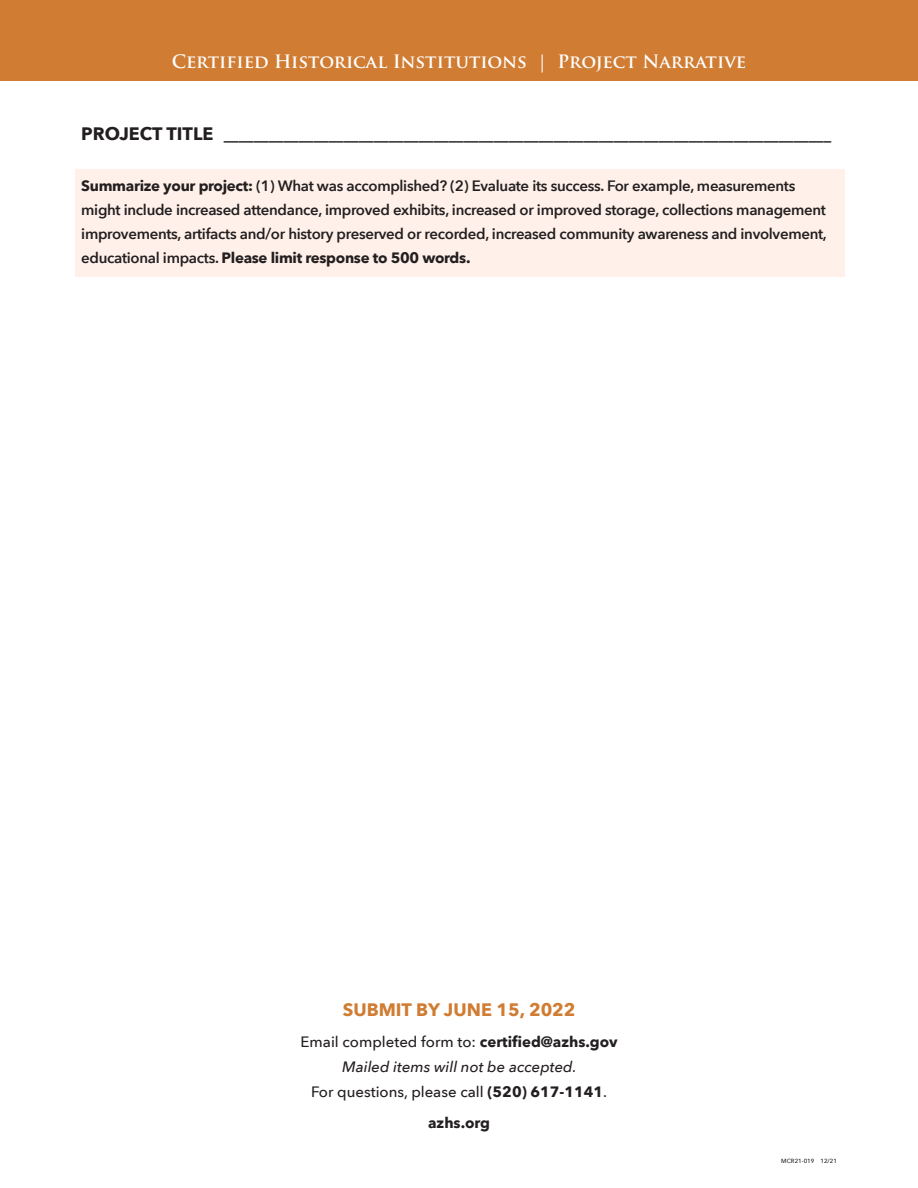
<style>
.page{position:relative;width:918px;height:1188px;background:#fff}
.page>*{position:absolute;margin:0;border:0;box-sizing:border-box;transform-origin:0 0}
.headline{font:700 18px "Trajan Pro";color:#fff}
.subhead{font:700 18px "Avenir Next LT Pro";color:#d07c32}
.text_demi{font:600 15px/24px "Avenir Next LT Pro";letter-spacing:-.02em;color:#231f20}
.text_med_w_tabs{font:700 15px "Avenir Next LT Pro";color:#231f20}
.text_med{font:500 15px "Avenir Next LT Pro";color:#231f20}
.text_med-2{font:italic 500 15px "Avenir Next LT Pro";color:#231f20}
.text_med-3{font:700 15px "Avenir Next LT Pro";color:#231f20}
.t1{font:500 6px "Avenir Next LT Pro";color:#231f20}
.s1{font-size:18px}
.s2{font-weight:700}
</style>
<div class="page">
<div style="left:75px;top:169px;width:769px;height:108px;background:#fff1ea"></div>
<div style="left:0;top:0;width:918px;height:81px;background:#d07c32"></div>
<p class="headline" style="left:172px;top:50px;width:576px">Certified Historical Institutions | Project Narrative</p>
<p class="text_med_w_tabs" style="left:81px;top:125px;width:751px"><span class="s1">PROJECT TITLE</span> _________________________________________________________________________________</p>
<p class="text_demi" style="left:81px;top:173px;width:747px"><span class="s2">Summarize your project:</span> (1) What was accomplished? (2) Evaluate its success. For example, measurements might include increased attendance, improved exhibits, increased or improved storage, collections management improvements, artifacts and/or history preserved or recorded, increased community awareness and involvement, educational impacts. <span class="s2">Please limit response to 500 words.</span></p>
<p class="subhead" style="left:343px;top:999px;width:234px">SUBMIT BY JUNE 15, 2022</p>
<p class="text_med" style="left:301px;top:1033px;width:319px">Email completed form to: <span class="s2">certified@azhs.gov</span></p>
<p class="text_med-2" style="left:342px;top:1058px;width:236px">Mailed items will not be accepted.</p>
<p class="text_med" style="left:311px;top:1083px;width:298px">For questions, please call <span class="s2">(520) 617-1141</span>.</p>
<p class="text_med-3" style="left:428px;top:1114px;width:64px">azhs.org</p>
<p class="t1" style="left:781px;top:1158px;width:57px">MCR21-019 12/21</p>
</div>
